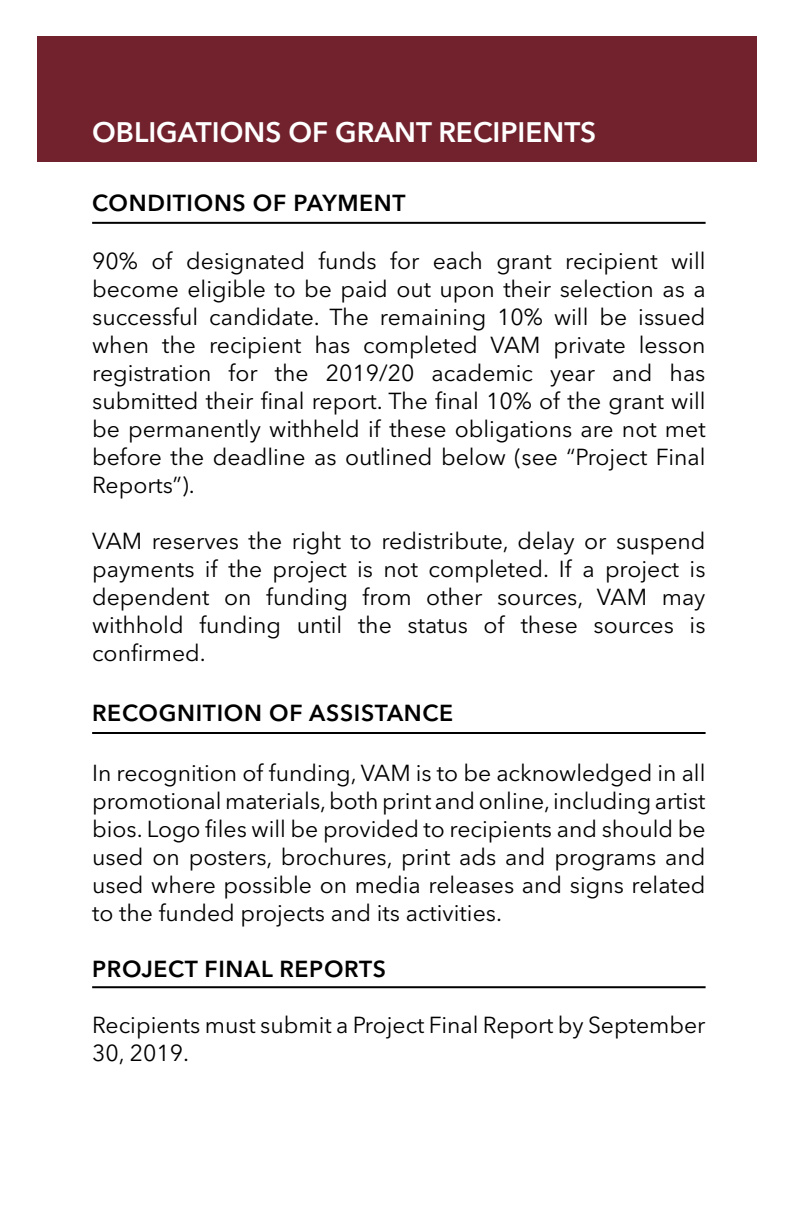
<style>
.page{position:relative;width:792px;height:1224px;background:#fff}
.page>*{position:absolute;margin:0;border:0;box-sizing:border-box;transform-origin:0 0}
.t1{font:600 28px "Avenir Next LT Pro";color:#fff}
.t2{font:23px/28px "Avenir Next LT Pro";color:#000;text-align:justify}
.t3{font:600 23px "Avenir Next LT Pro";letter-spacing:.03em;color:#000}
</style>
<div class="page">
<div style="left:37px;top:36px;width:720px;height:126px;background:#71222d"></div>
<hr style="left:92px;top:222px;width:614px;height:2px;background:#000">
<hr style="left:92px;top:732px;width:614px;height:2px;background:#000">
<hr style="left:92px;top:986px;width:614px;height:2px;background:#000">
<p class="t1" style="left:92px;top:115px;width:506px">OBLIGATIONS OF GRANT RECIPIENTS</p>
<p class="t3" style="left:92px;top:189px;width:315px">CONDITIONS OF PAYMENT</p>
<p class="t2" style="left:92px;top:247px;width:615px">90% of designated funds for each grant recipient will become eligible to be paid out upon their selection as a successful candidate. The remaining 10% will be issued when the recipient has completed VAM private lesson registration for the 2019/20 academic year and has submitted their final report. The final 10% of the grant will be permanently withheld if these obligations are not met before the deadline as outlined below (see “Project Final Reports”).</p>
<p class="t2" style="left:92px;top:527px;width:615px">VAM reserves the right to redistribute, delay or suspend payments if the project is not completed. If a project is dependent on funding from other sources, VAM may withhold funding until the status of these sources is confirmed.</p>
<p class="t3" style="left:92px;top:699px;width:363px">RECOGNITION OF ASSISTANCE</p>
<p class="t2" style="left:92px;top:759px;width:615px">In recognition of funding, VAM is to be acknowledged in all promotional materials, both print and online, including artist bios. Logo files will be provided to recipients and should be used on posters, brochures, print ads and programs and used where possible on media releases and signs related to the funded projects and its activities.</p>
<p class="t3" style="left:92px;top:955px;width:295px">PROJECT FINAL REPORTS</p>
<p class="t2" style="left:92px;top:1011px;width:615px">Recipients must submit a Project Final Report by September<br>30, 2019.</p>
</div>
